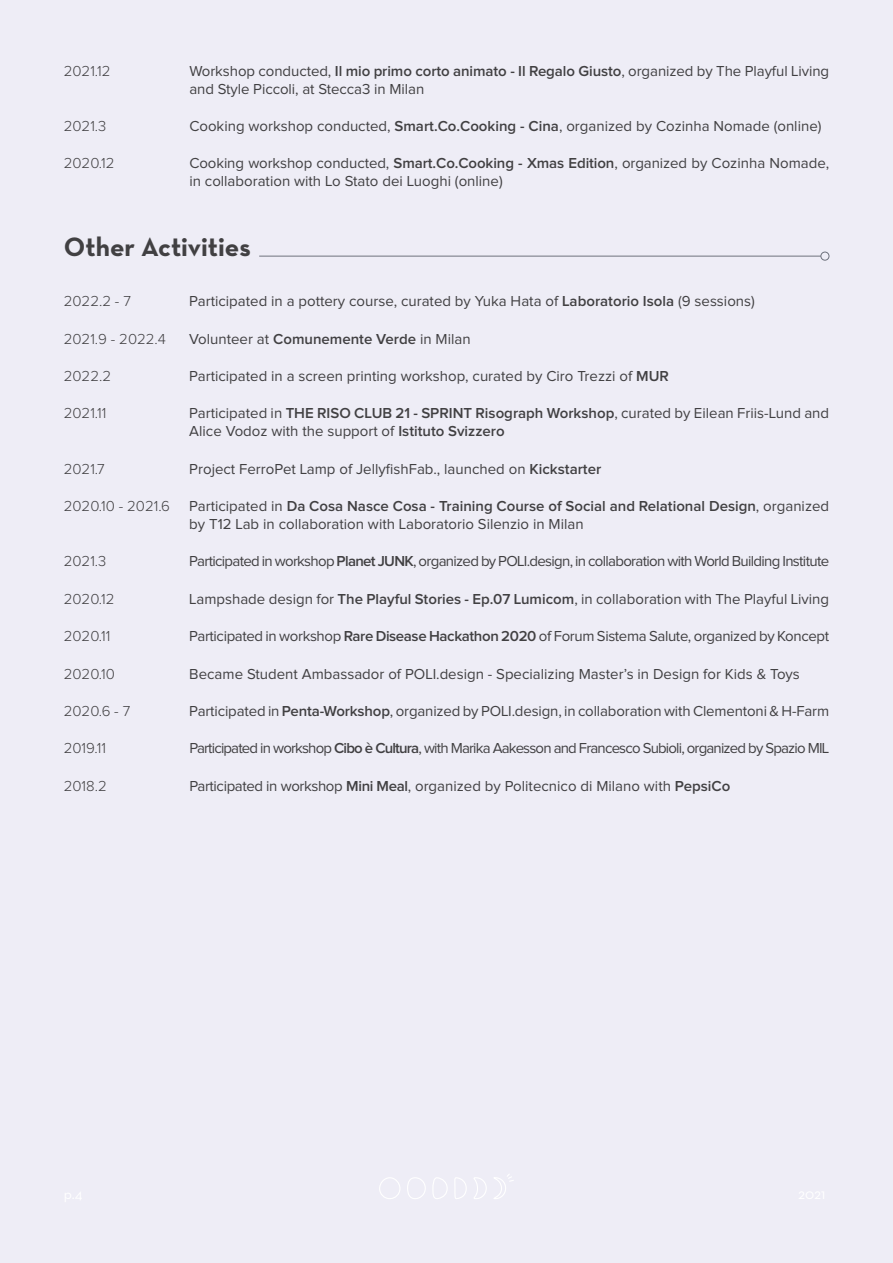
<style>
.page{position:relative;width:893px;height:1263px;background:#eeedf6}
.page>*{position:absolute;margin:0;border:0;box-sizing:border-box;transform-origin:0 0}
.t1{font:700 27px "Neutra Text";color:#414042}
.t2{font:15px/18px "Proxima Nova";color:#414042}
.t3{font:300 15px "Proxima Nova";color:#414042}
.t4{font:15px "Proxima Nova";letter-spacing:-.045em;color:#414042}
.t5{font:15px "Proxima Nova";letter-spacing:-.055em;color:#414042}
.t6{font:15px "Proxima Nova";letter-spacing:-.025em;color:#414042}
.s1{font-weight:600}
</style>
<div class="page">
<svg style="left:379px;top:1174px;width:135px;height:25px"></svg>
<hr style="left:259px;top:256px;width:562px;height:1px;background:#6e727d">
<div style="left:821px;top:252px;width:8px;height:8px;border:1px solid #6e727d;border-radius:50%"></div>
<p class="t3" style="left:64px;top:64px;width:48px">2021.12</p>
<p class="t2" style="left:189px;top:62px;width:641px">Workshop conducted, <span class="s1">Il mio primo corto animato - Il Regalo Giusto</span>, organized by The Playful Living and Style Piccoli, at Stecca3 in Milan</p>
<p class="t3" style="left:64px;top:119px;width:44px">2021.3</p>
<p class="t2" style="left:189px;top:118px;width:634px">Cooking workshop conducted, <span class="s1">Smart.Co.Cooking - Cina</span>, organized by Cozinha Nomade (online)</p>
<p class="t3" style="left:64px;top:157px;width:52px">2020.12</p>
<p class="t2" style="left:189px;top:155px;width:641px">Cooking workshop conducted, <span class="s1">Smart.Co.Cooking - Xmas Edition</span>, organized by Cozinha Nomade, in collaboration with Lo Stato dei Luoghi (online)</p>
<h1 class="t1" style="left:64px;top:230px;width:188px">Other Activities</h1>
<p class="t3" style="left:64px;top:294px;width:69px">2022.2 - 7</p>
<p class="t2" style="left:189px;top:293px;width:567px">Participated in a pottery course, curated by Yuka Hata of <span class="s1">Laboratorio Isola</span> (9 sessions)</p>
<p class="t3" style="left:64px;top:332px;width:104px">2021.9 - 2022.4</p>
<p class="t2" style="left:189px;top:330px;width:283px">Volunteer at <span class="s1">Comunemente Verde</span> in Milan</p>
<p class="t3" style="left:64px;top:369px;width:49px">2022.2</p>
<p class="t2" style="left:189px;top:368px;width:481px">Participated in a screen printing workshop, curated by Ciro Trezzi of <span class="s1">MUR</span></p>
<p class="t3" style="left:64px;top:406px;width:44px">2021.11</p>
<p class="t2" style="left:189px;top:405px;width:641px">Participated in <span class="s1">THE RISO CLUB 21 - SPRINT Risograph Workshop</span>, curated by Eilean Friis-Lund and<br>Alice Vodoz with the support of <span class="s1">Istituto Svizzero</span></p>
<p class="t3" style="left:64px;top:462px;width:43px">2021.7</p>
<p class="t2" style="left:189px;top:460px;width:413px">Project FerroPet Lamp of JellyfishFab., launched on <span class="s1">Kickstarter</span></p>
<p class="t3" style="left:64px;top:499px;width:108px">2020.10 - 2021.6</p>
<p class="t2" style="left:189px;top:498px;width:641px">Participated in <span class="s1">Da Cosa Nasce Cosa - Training Course of Social and Relational Design</span>, organized by T12 Lab in collaboration with Laboratorio Silenzio in Milan</p>
<p class="t3" style="left:64px;top:555px;width:44px">2021.3</p>
<p class="t4" style="left:189px;top:555px;width:641px">Participated in workshop <span class="s1">Planet JUNK</span>, organized by POLI.design, in collaboration with World Building Institute</p>
<p class="t3" style="left:64px;top:592px;width:52px">2020.12</p>
<p class="t2" style="left:189px;top:590px;width:641px">Lampshade design for <span class="s1">The Playful Stories - Ep.07 Lumicom</span>, in collaboration with The Playful Living</p>
<p class="t3" style="left:64px;top:629px;width:48px">2020.11</p>
<p class="t6" style="left:189px;top:629px;width:641px">Participated in workshop <span class="s1">Rare Disease Hackathon 2020</span> of Forum Sistema Salute, organized by Koncept</p>
<p class="t3" style="left:64px;top:667px;width:53px">2020.10</p>
<p class="t2" style="left:189px;top:665px;width:612px">Became Student Ambassador of POLI.design - Specializing Master’s in Design for Kids &amp; Toys</p>
<p class="t3" style="left:64px;top:704px;width:68px">2020.6 - 7</p>
<p class="t2" style="left:189px;top:702px;width:641px">Participated in <span class="s1">Penta-Workshop</span>, organized by POLI.design, in collaboration with Clementoni &amp; H-Farm</p>
<p class="t3" style="left:64px;top:741px;width:44px">2019.11</p>
<p class="t5" style="left:189px;top:741px;width:641px">Participated in workshop <span class="s1">Cibo è Cultura</span>, with Marika Aakesson and Francesco Subioli, organized by Spazio MIL</p>
<p class="t3" style="left:64px;top:779px;width:45px">2018.2</p>
<p class="t2" style="left:189px;top:777px;width:543px">Participated in workshop <span class="s1">Mini Meal</span>, organized by Politecnico di Milano with <span class="s1">PepsiCo</span></p>
</div>
